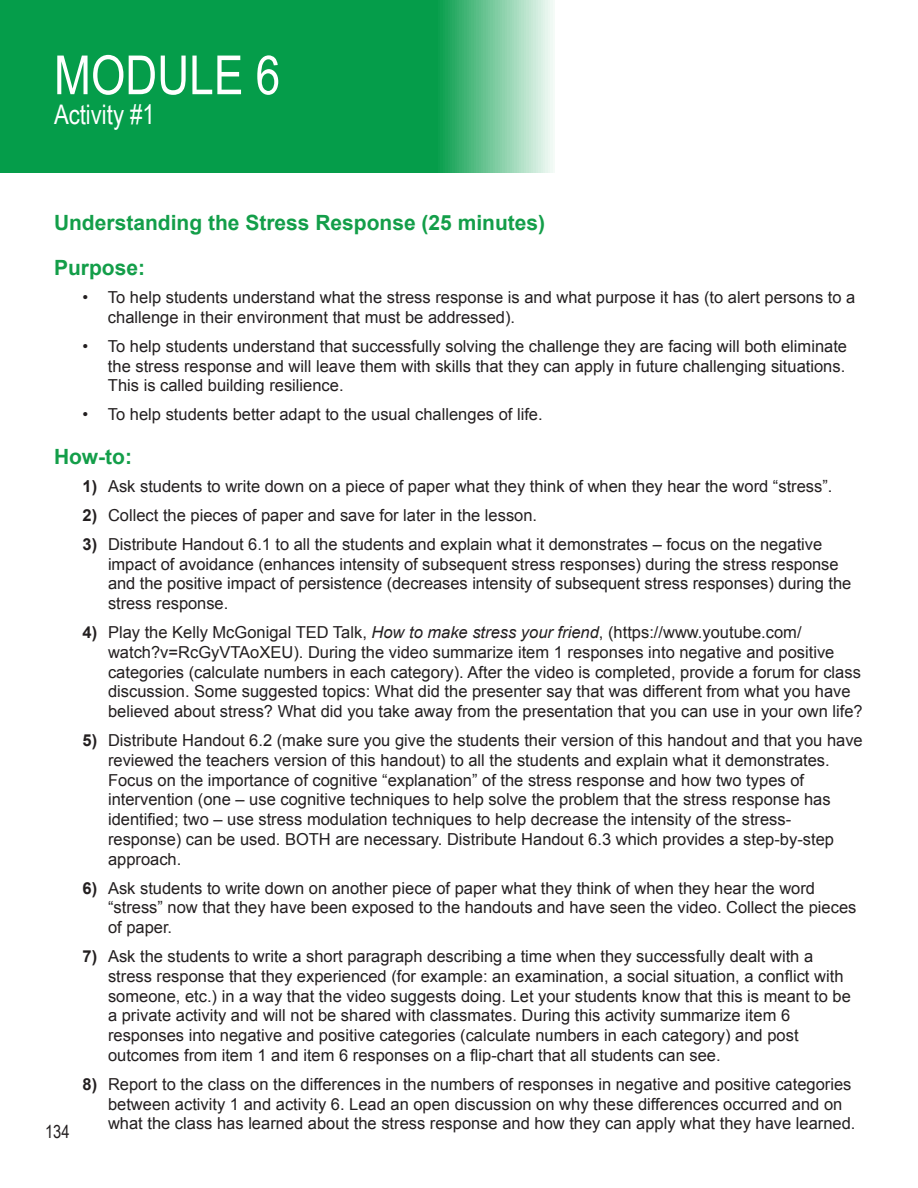
<style>
.page{position:relative;width:918px;height:1188px;background:#fff}
.page>*{position:absolute;margin:0;border:0;box-sizing:border-box;transform-origin:0 0}
.t1{font:54px "Arial Narrow";color:#fff}
.t2{font:27px "Arial Narrow";color:#fff}
.t3{font:700 21px/45px "Arial";color:#139e49}
.t4{font:18px "Arial Narrow";color:#231f20}
.t5{font:16.5px/19.8px "Arial";color:#231f20}
.s1{font-weight:700}
.s2{font-style:italic}
</style>
<div class="page">
<svg style="left:0;top:0;width:553px;height:173px;background:#1ea65c"></svg>
<h1 class="t1" style="left:54px;top:36px;width:228px">MODULE 6</h1>
<h2 class="t2" style="left:54px;top:95px;width:102px">Activity #1</h2>
<p class="t3" style="left:54px;top:200px;width:493px">Understanding the Stress Response (25 minutes)<br>Purpose:</p>
<p class="t5" style="left:108px;top:288px;width:749px;text-indent:-25px">• To help students understand what the stress response is and what purpose it has (to alert persons to a challenge in their environment that must be addressed).</p>
<p class="t5" style="left:108px;top:336px;width:741px;text-align:justify;text-indent:-25px">• To help students understand that successfully solving the challenge they are facing will both eliminate the stress response and will leave them with skills that they can apply in future challenging situations.<br>This is called building resilience.</p>
<p class="t5" style="left:82px;top:405px;width:462px">• To help students better adapt to the usual challenges of life.</p>
<p class="t3" style="left:54px;top:434px;width:80px">How-to:</p>
<p class="t5" style="left:82px;top:477px;width:752px"><span class="s1">1)</span> Ask students to write down on a piece of paper what they think of when they hear the word “stress”.</p>
<p class="t5" style="left:82px;top:506px;width:456px"><span class="s1">2)</span> Collect the pieces of paper and save for later in the lesson.</p>
<p class="t5" style="left:108px;top:534px;width:745px;text-indent:-26px"><span class="s1">3)</span> Distribute Handout 6.1 to all the students and explain what it demonstrates – focus on the negative impact of avoidance (enhances intensity of subsequent stress responses) during the stress response and the positive impact of persistence (decreases intensity of subsequent stress responses) during the stress response.</p>
<p class="t5" style="left:108px;top:623px;width:756px;text-indent:-26px"><span class="s1">4)</span> Play the Kelly McGonigal TED Talk, <span class="s2">How to make stress your friend</span>, (https://www.youtube.com/ watch?v=RcGyVTAoXEU). During the video summarize item 1 responses into negative and positive categories (calculate numbers in each category). After the video is completed, provide a forum for class discussion. Some suggested topics: What did the presenter say that was different from what you have believed about stress? What did you take away from the presentation that you can use in your own life?</p>
<p class="t5" style="left:108px;top:731px;width:756px;text-indent:-26px"><span class="s1">5)</span> Distribute Handout 6.2 (make sure you give the students their version of this handout and that you have reviewed the teachers version of this handout) to all the students and explain what it demonstrates.<br>Focus on the importance of cognitive “explanation” of the stress response and how two types of intervention (one – use cognitive techniques to help solve the problem that the stress response has identified; two – use stress modulation techniques to help decrease the intensity of the stress&shy;response) can be used. BOTH are necessary. Distribute Handout 6.3 which provides a step-by-step approach.</p>
<p class="t5" style="left:108px;top:878px;width:750px;text-indent:-26px"><span class="s1">6)</span> Ask students to write down on another piece of paper what they think of when they hear the word “stress” now that they have been exposed to the handouts and have seen the video. Collect the pieces of paper.</p>
<p class="t5" style="left:108px;top:947px;width:744px;text-indent:-26px"><span class="s1">7)</span> Ask the students to write a short paragraph describing a time when they successfully dealt with a stress response that they experienced (for example: an examination, a social situation, a conflict with someone, etc.) in a way that the video suggests doing. Let your students know that this is meant to be a private activity and will not be shared with classmates. During this activity summarize item 6 responses into negative and positive categories (calculate numbers in each category) and post outcomes from item 1 and item 6 responses on a flip-chart that all students can see.</p>
<p class="t5" style="left:108px;top:1074px;width:749px;text-indent:-26px"><span class="s1">8)</span> Report to the class on the differences in the numbers of responses in negative and positive categories between activity 1 and activity 6. Lead an open discussion on why these differences occurred and on what the class has learned about the stress response and how they can apply what they have learned.</p>
<p class="t4" style="left:45px;top:1119px;width:26px">134</p>
</div>
